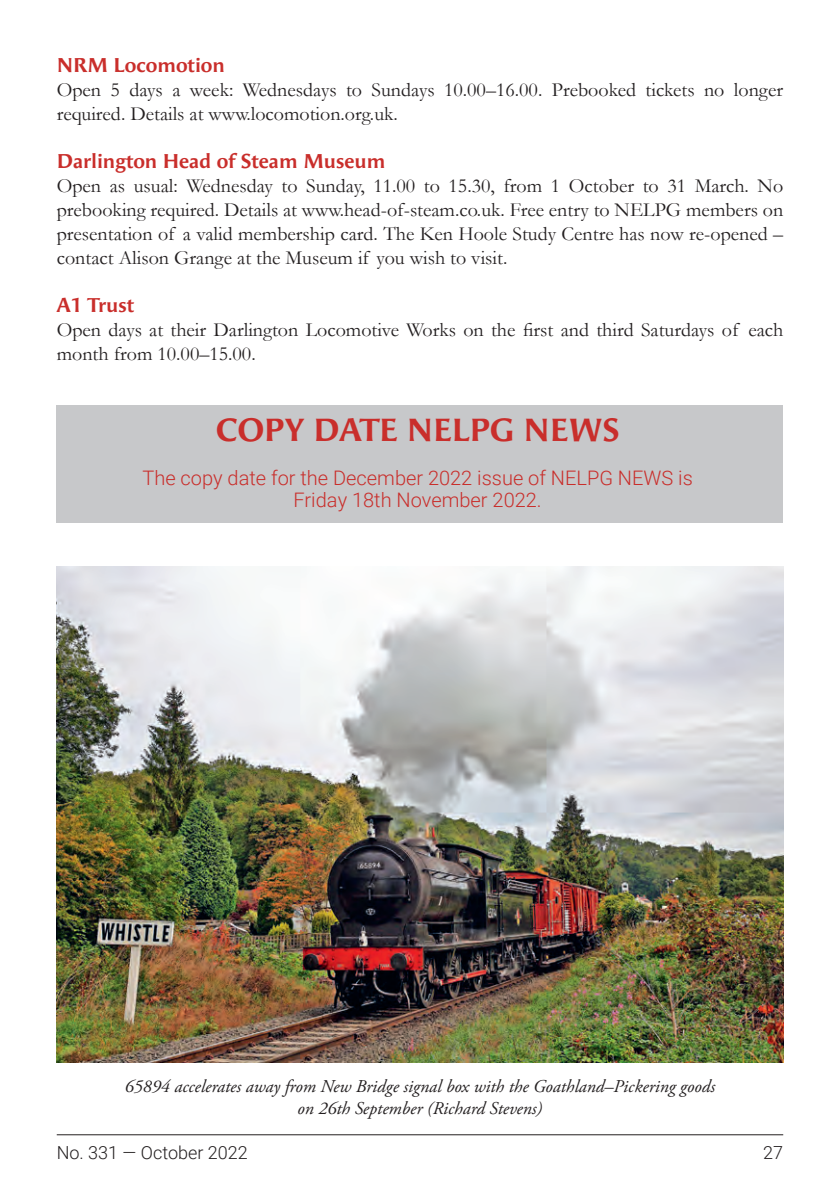
<style>
.page{position:relative;width:840px;height:1191px;background:#fff}
.page>*{position:absolute;margin:0;border:0;box-sizing:border-box;transform-origin:0 0}
.t1{font:700 32px "Angie Sans Std";color:#c92e2b}
.t2{font:20px/24px "Garamond";color:#231f20}
.t3{font:300 20px/22px "Roboto";color:#c92e2b;text-align:center}
.t4{font:700 20px "Angie Sans Std";color:#c92e2b}
.t5{font:italic 18px/22px "Adobe Garamond Pro";color:#231f20;text-align:center}
.t6{font:300 18px "Roboto";color:#231f20}
</style>
<div class="page">
<hr style="left:57px;top:1134px;width:725px;height:1px;background:#231f20">
<img style="left:57px;top:567px;width:725px;height:495px">
<div style="left:57px;top:405px;width:725px;height:117px;background:#c7c8ca"></div>
<p class="t4" style="left:57px;top:54px;width:169px">NRM Locomotion</p>
<p class="t2" style="left:57px;top:77px;width:727px">Open 5 days a week: Wednesdays to Sundays 10.00–16.00. Prebooked tickets no longer required. Details at www.locomotion.org.uk.</p>
<p class="t4" style="left:57px;top:150px;width:330px">Darlington Head of Steam Museum</p>
<p class="t2" style="left:57px;top:173px;width:727px;text-align:justify">Open as usual: Wednesday to Sunday, 11.00 to 15.30, from 1 October to 31 March. No prebooking required. Details at www.head-of-steam.co.uk. Free entry to NELPG members on presentation of a valid membership card. The Ken Hoole Study Centre has now re-opened – contact Alison Grange at the Museum if you wish to visit.</p>
<p class="t4" style="left:57px;top:294px;width:79px">A1 Trust</p>
<p class="t2" style="left:57px;top:317px;width:727px">Open days at their Darlington Locomotive Works on the first and third Saturdays of each month from 10.00–15.00.</p>
<h1 class="t1" style="left:215px;top:412px;width:405px">COPY DATE NELPG NEWS</h1>
<p class="t3" style="left:142px;top:466px;width:551px">The copy date for the December 2022 issue of NELPG NEWS is<br>Friday 18th November 2022.</p>
<p class="t5" style="left:125px;top:1076px;width:591px">65894 accelerates away from New Bridge signal box with the Goathland–Pickering goods on 26th September (Richard Stevens)</p>
<p class="t6" style="left:57px;top:1139px;width:192px">No. 331 — October 2022</p>
<p class="t6" style="left:762px;top:1139px;width:21px">27</p>
</div>
